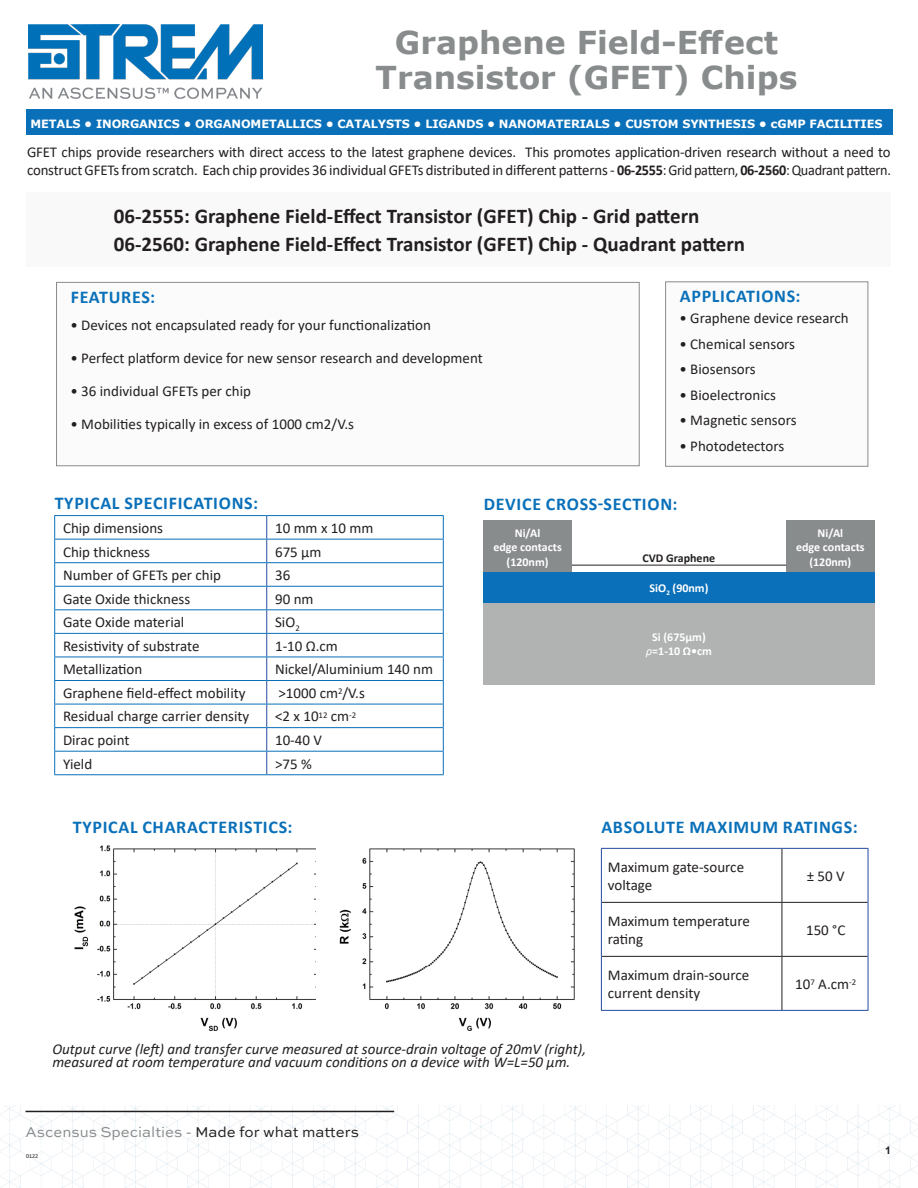
<style>
.page{position:relative;width:918px;height:1188px;background:#fff}
.page>*{position:absolute;margin:0;border:0;box-sizing:border-box;transform-origin:0 0}
.t1{font:700 31.5px "Verdana";color:#898c8d}
.t2{font:700 21px "Calibri";color:#231f20}
.t3{font:700 18px "Calibri";letter-spacing:.04em;color:#0970b9}
.main_heading_running{font:15px/18px "Calibri";color:#231f20}
.main_heading_running-2{font:italic 15px/13.5px "Calibri";color:#231f20}
.t4{font:15px "Sweet Sans Pro";color:#898c8d}
.t5{font:700 12px "Calibri";color:#fff}
.t6{font:700 12px "Calibri";color:#231f20}
.t7{font:700 11.4px "Verdana";letter-spacing:-.01em;color:#fff}
.t8{font:700 10.5px "Arial";color:#231f20}
.t9{font:6px "Calibri";color:#231f20}
.s1{font-weight:700}
.s2{font-weight:400;font-style:italic}
.s3{color:#231f20}
</style>
<div class="page">
<img style="left:0;top:1106px;width:918px;height:82px">
<hr style="left:26px;top:1111px;width:368px;height:1px;background:#231f20">
<div style="left:26px;top:192px;width:865px;height:74px;background:#f9f9f9"></div>
<div style="left:57px;top:282px;width:582px;height:184px;background:#fbfbfb"></div>
<div style="left:56px;top:282px;width:584px;height:184px;border:1px solid #898c8d"></div>
<div style="left:666px;top:282px;width:202px;height:184px;background:#fbfbfb"></div>
<div style="left:665px;top:281px;width:203px;height:186px;border:1px solid #898c8d"></div>
<img style="left:74px;top:845px;width:242px;height:186px">
<img style="left:339px;top:847px;width:276px;height:184px">
<svg style="left:55px;top:516px;width:388px;height:258px"></svg>
<svg style="left:266px;top:516px;width:1px;height:258px"></svg>
<hr style="left:54px;top:515px;width:213px;height:1px;background:#0970b9">
<hr style="left:267px;top:515px;width:177px;height:1px;background:#0970b9">
<hr style="left:54px;top:539px;width:213px;height:1px;background:#0970b9">
<hr style="left:267px;top:539px;width:177px;height:1px;background:#0970b9">
<hr style="left:54px;top:562px;width:213px;height:1px;background:#0970b9">
<hr style="left:267px;top:562px;width:177px;height:1px;background:#0970b9">
<hr style="left:54px;top:586px;width:213px;height:1px;background:#0970b9">
<hr style="left:267px;top:586px;width:177px;height:1px;background:#0970b9">
<hr style="left:54px;top:609px;width:213px;height:1px;background:#0970b9">
<hr style="left:267px;top:609px;width:177px;height:1px;background:#0970b9">
<hr style="left:54px;top:633px;width:213px;height:1px;background:#0970b9">
<hr style="left:267px;top:633px;width:177px;height:1px;background:#0970b9">
<hr style="left:54px;top:657px;width:213px;height:1px;background:#0970b9">
<hr style="left:267px;top:657px;width:177px;height:1px;background:#0970b9">
<hr style="left:54px;top:680px;width:213px;height:1px;background:#0970b9">
<hr style="left:267px;top:680px;width:177px;height:1px;background:#0970b9">
<hr style="left:54px;top:704px;width:213px;height:1px;background:#0970b9">
<hr style="left:267px;top:704px;width:177px;height:1px;background:#0970b9">
<hr style="left:54px;top:727px;width:213px;height:1px;background:#0970b9">
<hr style="left:267px;top:727px;width:177px;height:1px;background:#0970b9">
<hr style="left:54px;top:751px;width:213px;height:1px;background:#0970b9">
<svg style="left:54px;top:516px;width:1px;height:258px"></svg>
<hr style="left:267px;top:751px;width:177px;height:1px;background:#0970b9">
<svg style="left:443px;top:516px;width:1px;height:258px"></svg>
<hr style="left:54px;top:774px;width:213px;height:1px;background:#0970b9">
<hr style="left:267px;top:774px;width:177px;height:1px;background:#0970b9">
<hr style="left:782px;top:849px;width:1px;height:53px;background:#231f20">
<hr style="left:602px;top:902px;width:180px;height:1px;background:#231f20">
<hr style="left:782px;top:902px;width:86px;height:1px;background:#231f20">
<hr style="left:782px;top:903px;width:1px;height:53px;background:#231f20">
<hr style="left:602px;top:956px;width:180px;height:1px;background:#231f20">
<hr style="left:782px;top:956px;width:86px;height:1px;background:#231f20">
<hr style="left:782px;top:957px;width:1px;height:53px;background:#231f20">
<hr style="left:601px;top:848px;width:181px;height:1px;background:#234aa0">
<hr style="left:601px;top:849px;width:1px;height:53px;background:#234aa0">
<hr style="left:782px;top:848px;width:86px;height:1px;background:#234aa0">
<hr style="left:868px;top:849px;width:1px;height:53px;background:#234aa0">
<hr style="left:601px;top:902px;width:1px;height:54px;background:#234aa0">
<hr style="left:868px;top:902px;width:1px;height:54px;background:#234aa0">
<hr style="left:601px;top:956px;width:1px;height:54px;background:#234aa0">
<hr style="left:868px;top:956px;width:1px;height:54px;background:#234aa0">
<hr style="left:601px;top:1010px;width:181px;height:1px;background:#234aa0">
<hr style="left:782px;top:1010px;width:86px;height:1px;background:#234aa0">
<div style="left:483px;top:521px;width:89px;height:52px;background:#898c8d"></div>
<div style="left:786px;top:521px;width:89px;height:52px;background:#898c8d"></div>
<hr style="left:572px;top:565px;width:214px;height:1px;background:#231f20">
<div style="left:483px;top:572px;width:392px;height:31px;background:#0970b9"></div>
<div style="left:483px;top:603px;width:392px;height:81px;background:#b1b2b2"></div>
<div style="left:26px;top:109px;width:867px;height:26px;background:#0970b9"></div>
<img style="left:28px;top:25px;width:234px;height:74px">
<p class="t1" style="left:395px;top:20px;width:385px">Graphene Field-Effect</p>
<p class="t1" style="left:376px;top:55px;width:423px">Transistor (GFET) Chips</p>
<p class="t7" style="left:31px;top:115px;width:853px">METALS • INORGANICS • ORGANOMETALLICS • CATALYSTS • LIGANDS • NANOMATERIALS • CUSTOM SYNTHESIS • cGMP FACILITIES</p>
<p class="main_heading_running" style="left:27px;top:142px;width:865px">GFET chips provide researchers with direct access to the latest graphene devices. This promotes application-driven research without a need to construct GFETs from scratch. Each chip provides 36 individual GFETs distributed in different patterns - <span class="s1">06-2555</span>: Grid pattern, <span class="s1">06-2560</span>: Quadrant pattern.</p>
<p class="t2" style="left:114px;top:201px;width:587px">06-2555: Graphene Field-Effect Transistor (GFET) Chip - Grid pattern</p>
<p class="t2" style="left:114px;top:229px;width:633px">06-2560: Graphene Field-Effect Transistor (GFET) Chip - Quadrant pattern</p>
<p class="t3" style="left:71px;top:284px;width:86px">FEATURES:</p>
<p class="main_heading_running" style="left:70px;top:316px;width:362px">• Devices not encapsulated ready for your functionalization</p>
<p class="main_heading_running" style="left:70px;top:349px;width:414px">• Perfect platform device for new sensor research and development</p>
<p class="main_heading_running" style="left:70px;top:382px;width:182px">• 36 individual GFETs per chip</p>
<p class="main_heading_running" style="left:70px;top:415px;width:285px">• Mobilities typically in excess of 1000 cm2/V.s</p>
<p class="t3" style="left:680px;top:284px;width:122px">APPLICATIONS:</p>
<p class="main_heading_running" style="left:679px;top:309px;width:171px">• Graphene device research</p>
<p class="main_heading_running" style="left:679px;top:335px;width:117px">• Chemical sensors</p>
<p class="main_heading_running" style="left:679px;top:360px;width:78px">• Biosensors</p>
<p class="main_heading_running" style="left:679px;top:386px;width:98px">• Bioelectronics</p>
<p class="main_heading_running" style="left:679px;top:411px;width:119px">• Magnetic sensors</p>
<p class="main_heading_running" style="left:679px;top:437px;width:106px">• Photodetectors</p>
<p class="t3" style="left:55px;top:491px;width:205px">TYPICAL SPECIFICATIONS:</p>
<p class="main_heading_running" style="left:63px;top:519px;width:102px">Chip dimensions</p>
<p class="main_heading_running" style="left:275px;top:519px;width:100px">10 mm x 10 mm</p>
<p class="main_heading_running" style="left:63px;top:542px;width:89px">Chip thickness</p>
<p class="main_heading_running" style="left:275px;top:542px;width:48px">675 μm</p>
<p class="main_heading_running" style="left:63px;top:566px;width:160px">Number of GFETs per chip</p>
<p class="main_heading_running" style="left:275px;top:566px;width:17px">36</p>
<p class="main_heading_running" style="left:63px;top:589px;width:129px">Gate Oxide thickness</p>
<p class="main_heading_running" style="left:275px;top:589px;width:40px">90 nm</p>
<p class="main_heading_running" style="left:63px;top:613px;width:123px">Gate Oxide material</p>
<p class="main_heading_running" style="left:275px;top:613px;width:26px">SiO<sub>2</sub></p>
<p class="main_heading_running" style="left:63px;top:636px;width:138px">Resistivity of substrate</p>
<p class="main_heading_running" style="left:275px;top:636px;width:64px">1-10 Ω.cm</p>
<p class="main_heading_running" style="left:63px;top:660px;width:81px">Metallization</p>
<p class="main_heading_running" style="left:275px;top:660px;width:160px">Nickel/Aluminium 140 nm</p>
<p class="main_heading_running" style="left:63px;top:684px;width:184px">Graphene field-effect mobility</p>
<p class="main_heading_running" style="left:278px;top:684px;width:88px">&gt;1000 cm<sup>2</sup>/V.s</p>
<p class="main_heading_running" style="left:63px;top:707px;width:188px">Residual charge carrier density</p>
<p class="main_heading_running" style="left:275px;top:707px;width:83px">&lt;2 x 10<sup>12</sup> cm<sup>-2</sup></p>
<p class="main_heading_running" style="left:63px;top:731px;width:68px">Dirac point</p>
<p class="main_heading_running" style="left:275px;top:731px;width:48px">10-40 V</p>
<p class="main_heading_running" style="left:63px;top:754px;width:31px">Yield</p>
<p class="main_heading_running" style="left:275px;top:754px;width:38px">&gt;75 %</p>
<p class="t3" style="left:73px;top:814px;width:221px">TYPICAL CHARACTERISTICS:</p>
<p class="t3" style="left:484px;top:492px;width:195px">DEVICE CROSS-SECTION:</p>
<p class="t5" style="left:515px;top:525px;width:27px">Ni/Al</p>
<p class="t5" style="left:493px;top:539px;width:70px">edge contacts</p>
<p class="t5" style="left:507px;top:553px;width:43px">(120nm)</p>
<p class="t6" style="left:642px;top:550px;width:74px">CVD Graphene</p>
<p class="t5" style="left:650px;top:579px;width:60px">SiO<sub>2</sub> (90nm)</p>
<p class="t5" style="left:652px;top:628px;width:55px">Si (675µm)</p>
<p class="t5" style="left:646px;top:643px;width:67px"><span class="s2">ρ</span>=1-10 Ω•cm</p>
<p class="t5" style="left:818px;top:525px;width:27px">Ni/Al</p>
<p class="t5" style="left:796px;top:539px;width:70px">edge contacts</p>
<p class="t5" style="left:809px;top:553px;width:43px">(120nm)</p>
<p class="t3" style="left:601px;top:814px;width:258px">ABSOLUTE MAXIMUM RATINGS:</p>
<p class="main_heading_running" style="left:608px;top:858px;width:138px">Maximum gate-source voltage</p>
<p class="main_heading_running" style="left:807px;top:867px;width:39px">± 50 V</p>
<p class="main_heading_running" style="left:608px;top:912px;width:144px">Maximum temperature rating</p>
<p class="main_heading_running" style="left:806px;top:921px;width:41px">150 °C</p>
<p class="main_heading_running" style="left:608px;top:966px;width:143px">Maximum drain-source current density</p>
<p class="main_heading_running" style="left:795px;top:975px;width:63px">10<sup>7</sup> A.cm<sup>-2</sup></p>
<p class="main_heading_running-2" style="left:52px;top:1041px;width:535px">Output curve (left) and transfer curve measured at source-drain voltage of 20mV (right), measured at room temperature and vacuum conditions on a device with W=L=50 μm.</p>
<p class="t4" style="left:26px;top:1121px;width:335px">Ascensus Specialties - <span class="s3">Made for what matters</span></p>
<p class="t9" style="left:26px;top:1152px;width:14px">0122</p>
<p class="t8" style="left:885px;top:1142px;width:7px">1</p>
</div>
